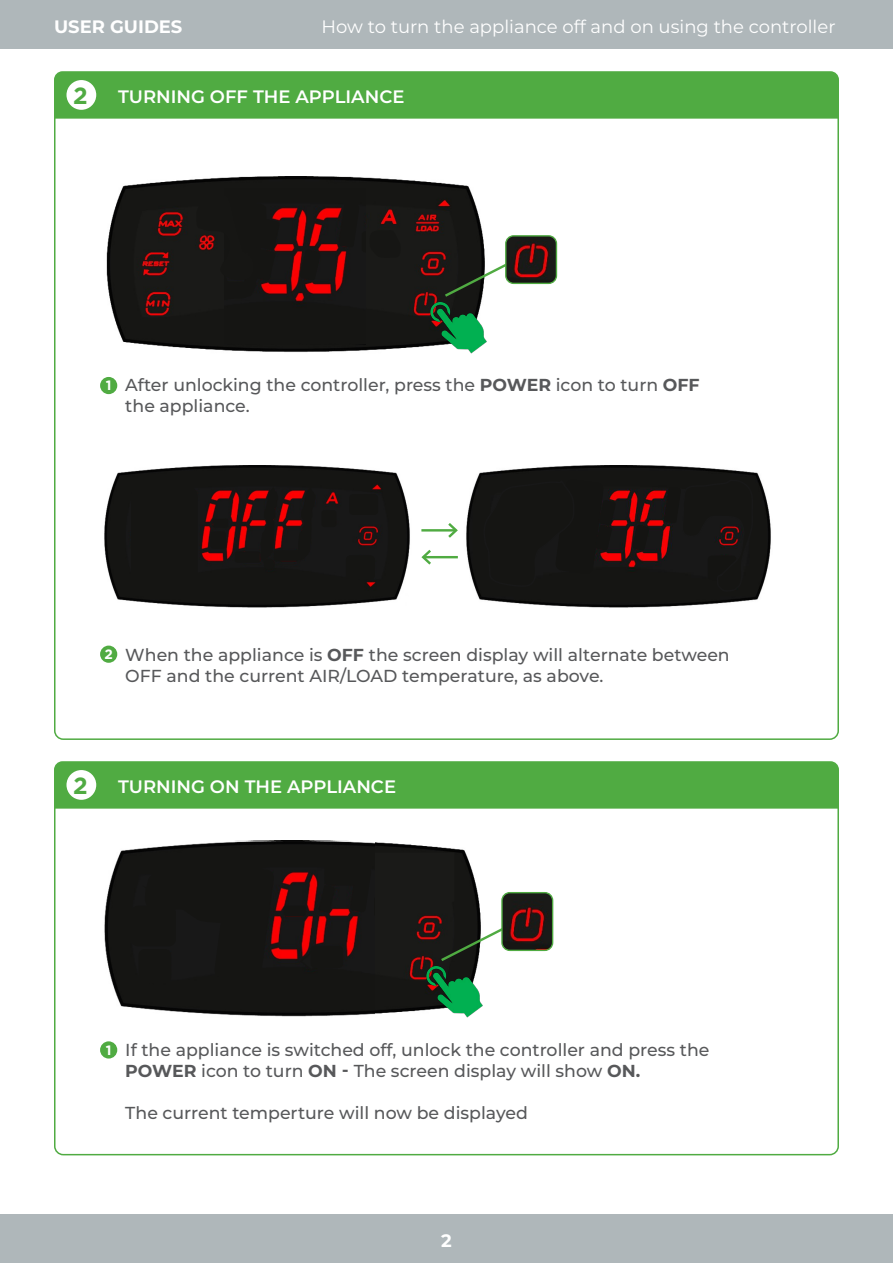
<style>
.page{position:relative;width:893px;height:1263px;background:#fff}
.page>*{position:absolute;margin:0;border:0;box-sizing:border-box;transform-origin:0 0}
.t1{font:700 23.4px "Gotham";color:#50ab42}
.t2{font:18px "Montserrat";color:#fff}
.t3{font:600 18px "Montserrat";color:#fff}
.t4{font:700 18px "Montserrat";color:#fff}
.t5{font:500 17.4px/20.9px "Montserrat";color:#57585a}
.t6{font:700 13.5px "Gotham";color:#fff}
.s1{font-weight:700}
</style>
<div class="page">
<div style="left:0;top:1214px;width:893px;height:49px;background:#afb7ba"></div>
<div style="left:0;top:0;width:893px;height:49px;background:#afb7ba"></div>
<div style="left:54px;top:71px;width:785px;height:48px;background:#50ab42"></div>
<div style="left:100px;top:646px;width:17px;height:17px;background:#50ab42;border-radius:50%"></div>
<div style="left:100px;top:377px;width:17px;height:17px;background:#50ab42;border-radius:50%"></div>
<div style="left:66px;top:80px;width:30px;height:30px;background:#fff;border-radius:50%"></div>
<img style="left:106px;top:176px;width:379px;height:176px">
<img style="left:225px;top:188px;width:140px;height:156px">
<svg style="left:300px;top:250px;width:21px;height:31px"></svg>
<svg style="left:442px;top:258px;width:75px;height:27px"></svg>
<img style="left:507px;top:237px;width:48px;height:45px">
<div style="left:505px;top:235px;width:52px;height:49px;border:1px solid #50ab42;border-radius:8px"></div>
<img style="left:409px;top:276px;width:99px;height:78px">
<img style="left:104px;top:466px;width:306px;height:142px">
<div style="left:132px;top:486px;width:65px;height:101px;background:#151513;border-radius:11px"></div>
<div style="left:131px;top:485px;width:67px;height:103px;border:1px solid #151513;border-radius:11px"></div>
<div style="left:350px;top:495px;width:28px;height:19px;background:#151513;border-radius:3px"></div>
<div style="left:349px;top:494px;width:29px;height:21px;border:1px solid #151513;border-radius:3px"></div>
<div style="left:346px;top:556px;width:28px;height:23px;background:#151513;border-radius:4px"></div>
<div style="left:346px;top:555px;width:29px;height:25px;border:1px solid #151513;border-radius:4px"></div>
<div style="left:322px;top:511px;width:14px;height:15px;background:#151513;border-radius:2px"></div>
<div style="left:321px;top:510px;width:15px;height:17px;border:1px solid #151513;border-radius:2px"></div>
<div style="left:213px;top:519px;width:15px;height:8px;background:#151513"></div>
<div style="left:213px;top:519px;width:15px;height:9px;border:1px solid #151513"></div>
<div style="left:211px;top:532px;width:14px;height:16px;background:#151513;border-radius:2px"></div>
<div style="left:210px;top:531px;width:16px;height:18px;border:1px solid #151513;border-radius:2px"></div>
<div style="left:274px;top:551px;width:24px;height:10px;background:#151513;border-radius:2px"></div>
<div style="left:274px;top:550px;width:25px;height:11px;border:1px solid #151513;border-radius:2px"></div>
<svg style="left:260px;top:484px;width:19px;height:76px"></svg>
<svg style="left:298px;top:484px;width:18px;height:76px"></svg>
<div style="left:235px;top:552px;width:25px;height:10px;background:#151513;border-radius:2px"></div>
<div style="left:235px;top:551px;width:25px;height:11px;border:1px solid #151513;border-radius:2px"></div>
<div style="left:264px;top:559px;width:10px;height:10px;background:#151513;border-radius:50%"></div>
<div style="left:264px;top:559px;width:11px;height:11px;border:1px solid #151513;border-radius:50%"></div>
<hr style="left:421px;top:529px;width:35px;height:2px;background:#50ab42">
<svg style="left:446px;top:523px;width:12px;height:15px"></svg>
<hr style="left:423px;top:556px;width:35px;height:2px;background:#50ab42">
<svg style="left:421px;top:550px;width:13px;height:15px"></svg>
<div style="left:54px;top:761px;width:785px;height:48px;background:#50ab42"></div>
<div style="left:54px;top:775px;width:785px;height:380px;border:2px solid #50ab42;border-radius:9px"></div>
<div style="left:100px;top:1041px;width:17px;height:17px;background:#50ab42;border-radius:50%"></div>
<div style="left:66px;top:770px;width:30px;height:30px;background:#fff;border-radius:50%"></div>
<img style="left:375px;top:842px;width:91px;height:172px">
<img style="left:513px;top:894px;width:40px;height:55px">
<div style="left:501px;top:892px;width:52px;height:59px;border:1px solid #50ab42;border-radius:8px"></div>
<img style="left:405px;top:972px;width:78px;height:46px">
<img style="left:104px;top:841px;width:271px;height:176px">
<div style="left:144px;top:841px;width:132px;height:141px;background:#151513"></div>
<div style="left:139px;top:950px;width:31px;height:33px;background:#151513;border-radius:5px"></div>
<div style="left:139px;top:949px;width:32px;height:35px;border:1px solid #151513;border-radius:5px"></div>
<div style="left:132px;top:906px;width:43px;height:40px;background:#151513;border-radius:7px"></div>
<div style="left:131px;top:906px;width:45px;height:40px;border:1px solid #151513;border-radius:7px"></div>
<svg style="left:296px;top:853px;width:217px;height:119px;background:#453835"></svg>
<div style="left:284px;top:906px;width:21px;height:9px;background:#151513"></div>
<div style="left:284px;top:906px;width:22px;height:10px;border:1px solid #151513"></div>
<div style="left:196px;top:188px;width:84px;height:115px;background:#161614"></div>
<svg style="left:338px;top:204px;width:63px;height:54px;background:#211614"></svg>
<img style="left:466px;top:466px;width:305px;height:142px">
<svg style="left:632px;top:525px;width:17px;height:26px"></svg>
<div style="left:483px;top:479px;width:133px;height:109px;background:#151513"></div>
<div style="left:664px;top:479px;width:90px;height:114px;background:#151513"></div>
<p class="t4" style="left:54px;top:14px;width:130px">USER GUIDES</p>
<p class="t2" style="left:322px;top:14px;width:515px">How to turn the appliance off and on using the controller</p>
<p class="t1" style="left:73px;top:80px;width:16px">2</p>
<p class="t3" style="left:118px;top:83px;width:288px">TURNING OFF THE APPLIANCE</p>
<p class="t6" style="left:106px;top:377px;width:7px">1</p>
<p class="t5" style="left:125px;top:374px;width:576px">After unlocking the controller, press the <span class="s1">POWER</span> icon to turn <span class="s1">OFF </span>the appliance.</p>
<p class="t6" style="left:104px;top:645px;width:10px">2</p>
<p class="t5" style="left:125px;top:643px;width:606px">When the appliance is <span class="s1">OFF</span> the screen display will alternate between<br>OFF and the current AIR/LOAD temperature, as above.</p>
<p class="t1" style="left:73px;top:770px;width:16px">2</p>
<p class="t3" style="left:118px;top:773px;width:279px">TURNING ON THE APPLIANCE</p>
<p class="t6" style="left:106px;top:1041px;width:7px">1</p>
<p class="t5" style="left:125px;top:1038px;width:586px">If the appliance is switched off, unlock the controller and press the<br><span class="s1">POWER</span> icon to turn <span class="s1">ON -</span> The screen display will show <span class="s1">ON.</span></p>
<p class="t5" style="left:125px;top:1102px;width:404px">The current temperture will now be displayed</p>
<p class="t4" style="left:441px;top:1228px;width:12px">2</p>
</div>
